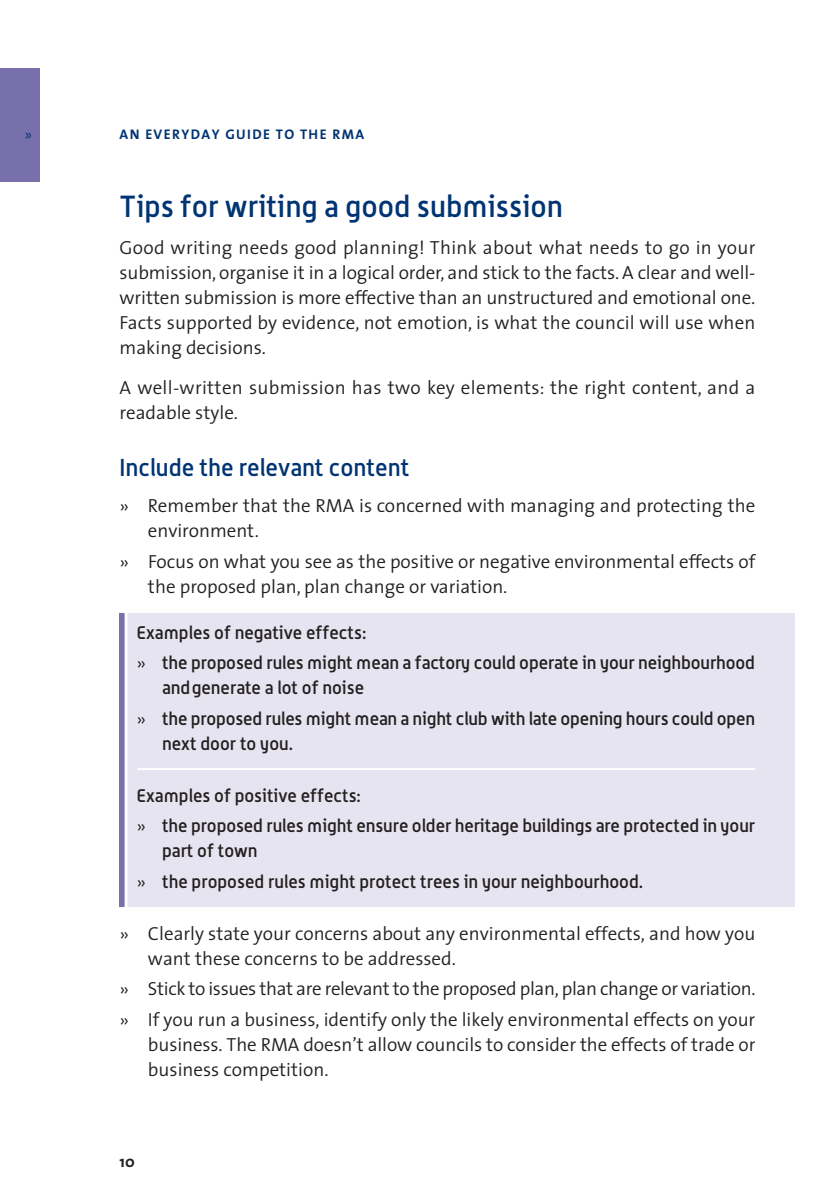
<style>
.page{position:relative;width:840px;height:1190px;background:#fff}
.page>*{position:absolute;margin:0;border:0;box-sizing:border-box;transform-origin:0 0}
.t1{font:500 30px "Alwyn";color:#003473}
.t2{font:500 24px "Alwyn";color:#003473}
.t3{font:300 19px/25px "The Sans";color:#231f20}
.t4{font:300 19px/30.6px "The Sans";letter-spacing:-.02em;color:#231f20}
.t5{font:500 18px/30.6px "Alwyn";letter-spacing:-.005em;color:#231f20}
.t6{font:300 18px "The Sans";color:#003473}
.t7{font:700 16px "The Sans";color:#231f20}
.t8{font:700 14px "The Sans";letter-spacing:.1em;color:#003473}
.s1{font-family:"The Sans";font-weight:300;font-size:19px}
</style>
<div class="page">
<div style="left:0;top:69px;width:40px;height:113px;background:#7770ab"></div>
<div style="left:120px;top:614px;width:674px;height:293px;background:#e6e4f0"></div>
<svg style="left:120px;top:614px;width:7px;height:293px;background:#a5a0c7"></svg>
<hr style="left:137px;top:768px;width:618px;height:2px;background:#fff">
<p class="t6" style="left:24px;top:126px;width:10px">››</p>
<p class="t8" style="left:119px;top:128px;width:246px">AN EVERYDAY GUIDE TO THE RMA</p>
<h1 class="t1" style="left:120px;top:192px;width:445px">Tips for writing a good submission</h1>
<p class="t3" style="left:120px;top:236px;width:637px;text-align:justify">Good writing needs good planning! Think about what needs to go in your submission, organise it in a logical order, and stick to the facts. A clear and well&shy;written submission is more effective than an unstructured and emotional one.<br>Facts supported by evidence, not emotion, is what the council will use when making decisions.</p>
<p class="t3" style="left:120px;top:376px;width:637px">A well-written submission has two key elements: the right content, and a readable style.</p>
<p class="t2" style="left:120px;top:456px;width:291px">Include the relevant content</p>
<p class="t3" style="left:148px;top:494px;width:609px;text-indent:-28px">›› Remember that the RMA is concerned with managing and protecting the environment.</p>
<p class="t3" style="left:148px;top:550px;width:609px;text-indent:-28px">›› Focus on what you see as the positive or negative environmental effects of the proposed plan, plan change or variation.</p>
<p class="t5" style="left:137px;top:618px;width:620px">Examples of negative effects:<br><span class="s1">››</span> the proposed rules might mean a factory could operate in your neighbourhood</p>
<p class="t5" style="left:137px;top:674px;width:620px;text-indent:26px">andgenerate a lot of noise<br><span class="s1">››</span> the proposed rules might mean a night club with late opening hours could open</p>
<p class="t5" style="left:162px;top:729px;width:132px">next door to you.</p>
<p class="t5" style="left:137px;top:781px;width:620px">Examples of positive effects:<br><span class="s1">››</span> the proposed rules might ensure older heritage buildings are protected in your</p>
<p class="t5" style="left:137px;top:837px;width:508px;text-indent:26px">part of town<br><span class="s1">››</span> the proposed rules might protect trees in your neighbourhood.</p>
<p class="t3" style="left:148px;top:921px;width:609px;text-indent:-28px">›› Clearly state your concerns about any environmental effects, and how you want these concerns to be addressed.</p>
<p class="t4" style="left:120px;top:974px;width:637px">›› Stick to issues that are relevant to the proposed plan, plan change or variation. ›› If you run a business, identify only the likely environmental effects on your</p>
<p class="t3" style="left:148px;top:1033px;width:609px">business. The RMA doesn’t allow councils to consider the effects of trade or business competition.</p>
<p class="t7" style="left:120px;top:1153px;width:17px">10</p>
</div>
